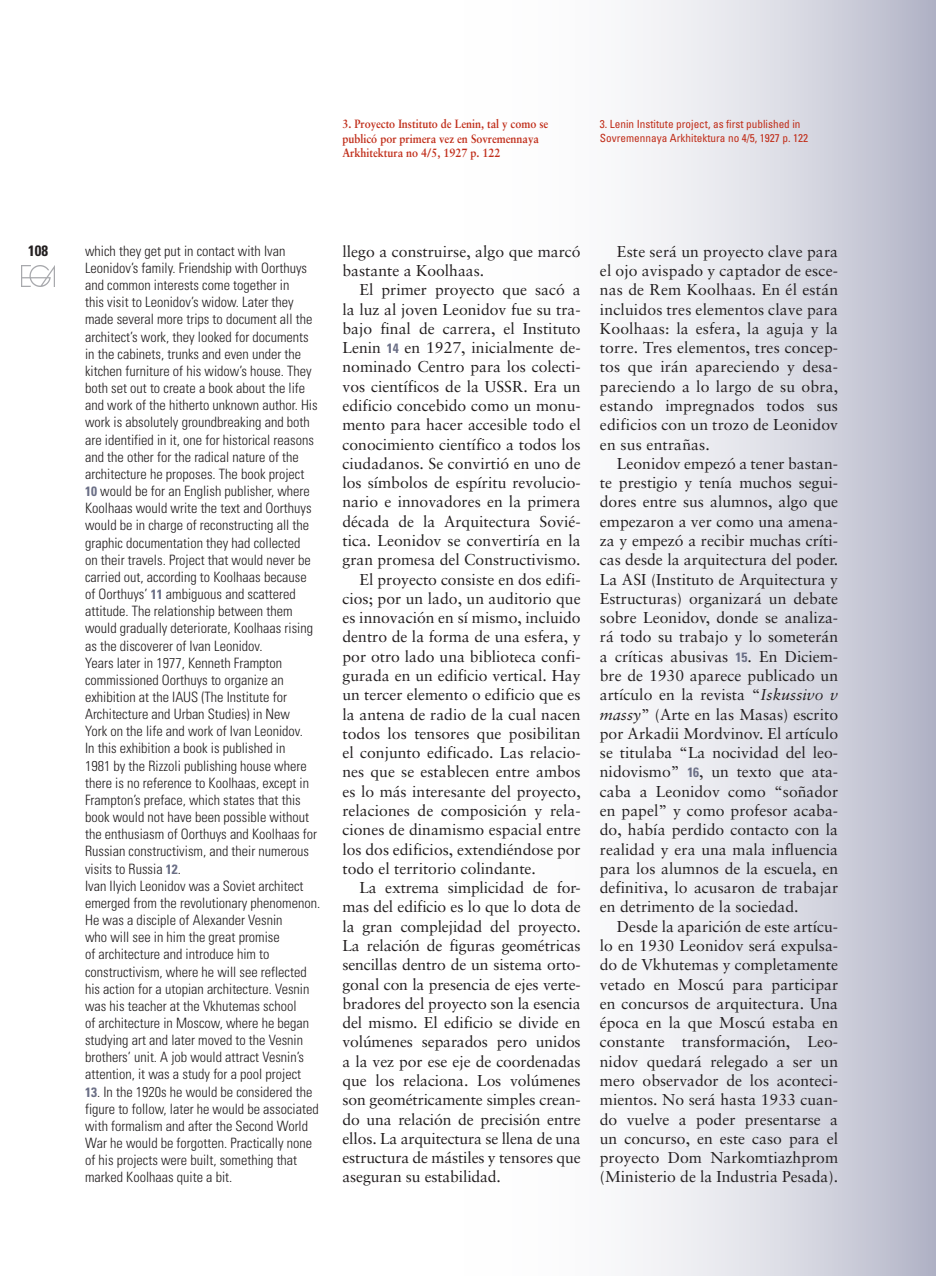
<style>
.page{position:relative;width:936px;height:1276px;background:#fff}
.page>*{position:absolute;margin:0;border:0;box-sizing:border-box;transform-origin:0 0}
.p3{font:15.75px/19.4px "Sabon";color:#231f20;text-align:justify}
.t1{font:700 condensed 15px "Univers";color:#231f20}
.p3-2{font:300 condensed 14.25px/17.1px "Univers";color:#231f20}
.t2{font:700 12px/14.2px "Sabon";color:#c02d19;scale:.9 1}
.SUBTITULO_INGLES{font:condensed 11.25px/14.2px "Univers";color:#c02d19}
.s1{font-weight:700;font-size:13.5px;color:#6b6f86}
.s2{font-family:"Univers";font-weight:700;font-stretch:condensed;font-size:13.5px;color:#6b6f86}
.s3{font-style:italic}
</style>
<div class="page">
<img style="left:22px;top:265px;width:33px;height:21px">
<svg style="left:643px;top:0;width:292px;height:1276px"></svg>
<p class="t1" style="left:28px;top:242px;width:21px">108</p>
<p class="t2" style="left:342px;top:117px;width:230px">3. Proyecto Instituto de Lenin, tal y como se publicó por primera vez en Sovremennaya<br>Arkhitektura no 4/5, 1927 p. 122</p>
<p class="SUBTITULO_INGLES" style="left:600px;top:117px;width:210px">3. Lenin Institute project, as first published in<br>Sovremennaya Arkhitektura no 4/5, 1927 p. 122</p>
<p class="p3-2" style="left:85px;top:242px;width:234px">which they get put in contact with Ivan Leonidov’s family. Friendship with Oorthuys and common interests come together in<br>this visit to Leonidov’s widow. Later they made several more trips to document all the architect’s work, they looked for documents in the cabinets, trunks and even under the kitchen furniture of his widow’s house. They both set out to create a book about the life and work of the hitherto unknown author. His work is absolutely groundbreaking and both are identified in it, one for historical reasons and the other for the radical nature of the architecture he proposes. The book project <span class="s1">10</span> would be for an English publisher, where Koolhaas would write the text and Oorthuys would be in charge of reconstructing all the graphic documentation they had collected<br>on their travels. Project that would never be carried out, according to Koolhaas because of Oorthuys’ <span class="s1">11</span> ambiguous and scattered attitude. The relationship between them would gradually deteriorate, Koolhaas rising as the discoverer of Ivan Leonidov.</p>
<p class="p3-2" style="left:85px;top:654px;width:233px">Years later in 1977, Kenneth Frampton commissioned Oorthuys to organize an exhibition at the IAUS (The Institute for Architecture and Urban Studies) in New<br>York on the life and work of Ivan Leonidov.<br>In this exhibition a book is published in<br>1981 by the Rizzoli publishing house where there is no reference to Koolhaas, except in Frampton’s preface, which states that this book would not have been possible without the enthusiasm of Oorthuys and Koolhaas for Russian constructivism, and their numerous visits to Russia <span class="s1">12</span>.</p>
<p class="p3-2" style="left:85px;top:877px;width:236px">Ivan Ilyich Leonidov was a Soviet architect emerged from the revolutionary phenomenon.<br>He was a disciple of Alexander Vesnin<br>who will see in him the great promise<br>of architecture and introduce him to constructivism, where he will see reflected his action for a utopian architecture. Vesnin was his teacher at the Vkhutemas school<br>of architecture in Moscow, where he began studying art and later moved to the Vesnin brothers’ unit. A job would attract Vesnin’s attention, it was a study for a pool project</p>
<p class="p3-2" style="left:85px;top:1083px;width:235px"><span class="s1">13</span>. In the 1920s he would be considered the figure to follow, later he would be associated with formalism and after the Second World War he would be forgotten. Practically none of his projects were built, something that marked Koolhaas quite a bit.</p>
<p class="p3" style="left:342px;top:241px;width:240px">llego a construirse, algo que marcó bastante a Koolhaas.</p>
<p class="p3" style="left:342px;top:280px;width:240px;text-indent:17px">El primer proyecto que sacó a la luz al joven Leonidov fue su tra&shy;bajo final de carrera, el Instituto Lenin <span class="s2">14</span> en 1927, inicialmente de&shy;nominado Centro para los colecti&shy;vos científicos de la USSR. Era un edificio concebido como un monu&shy;mento para hacer accesible todo el conocimiento científico a todos los ciudadanos. Se convirtió en uno de los símbolos de espíritu revolucio&shy;nario e innovadores en la primera década de la Arquitectura Sovié&shy;tica. Leonidov se convertiría en la gran promesa del Constructivismo.</p>
<p class="p3" style="left:342px;top:569px;width:240px;text-indent:17px">El proyecto consiste en dos edifi&shy;cios; por un lado, un auditorio que es innovación en sí mismo, incluido dentro de la forma de una esfera, y por otro lado una biblioteca confi&shy;gurada en un edificio vertical. Hay un tercer elemento o edificio que es la antena de radio de la cual nacen todos los tensores que posibilitan el conjunto edificado. Las relacio&shy;nes que se establecen entre ambos es lo más interesante del proyecto, relaciones de composición y rela&shy;ciones de dinamismo espacial entre los dos edificios, extendiéndose por todo el territorio colindante.</p>
<p class="p3" style="left:342px;top:878px;width:240px;text-indent:17px">La extrema simplicidad de for&shy;mas del edificio es lo que lo dota de la gran complejidad del proyecto.<br>La relación de figuras geométricas sencillas dentro de un sistema orto&shy;gonal con la presencia de ejes verte&shy;bradores del proyecto son la esencia del mismo. El edificio se divide en volúmenes separados pero unidos a la vez por ese eje de coordenadas que los relaciona. Los volúmenes son geométricamente simples crean&shy;do una relación de precisión entre ellos. La arquitectura se llena de una estructura de mástiles y tensores que aseguran su estabilidad.</p>
<p class="p3" style="left:600px;top:241px;width:240px;text-indent:17px">Este será un proyecto clave para el ojo avispado y captador de esce&shy;nas de Rem Koolhaas. En él están incluidos tres elementos clave para Koolhaas: la esfera, la aguja y la torre. Tres elementos, tres concep&shy;tos que irán apareciendo y desa&shy;pareciendo a lo largo de su obra, estando impregnados todos sus edificios con un trozo de Leonidov en sus entrañas.</p>
<p class="p3" style="left:600px;top:453px;width:240px;text-indent:17px">Leonidov empezó a tener bastan&shy;te prestigio y tenía muchos segui&shy;dores entre sus alumnos, algo que empezaron a ver como una amena&shy;za y empezó a recibir muchas críti&shy;cas desde la arquitectura del poder.<br>La ASI (Instituto de Arquitectura y Estructuras) organizará un debate sobre Leonidov, donde se analiza&shy;rá todo su trabajo y lo someterán a críticas abusivas <span class="s2">15</span>. En Diciem&shy;bre de 1930 aparece publicado un artículo en la revista “<span class="s3">Iskussivo v massy</span>” (Arte en las Masas) escrito por Arkadii Mordvinov. El artículo se titulaba “La nocividad del leo&shy;nidovismo” <span class="s2">16</span>, un texto que ata&shy;caba a Leonidov como “soñador en papel” y como profesor acaba&shy;do, había perdido contacto con la realidad y era una mala influencia para los alumnos de la escuela, en definitiva, lo acusaron de trabajar en detrimento de la sociedad.</p>
<p class="p3" style="left:600px;top:916px;width:240px;text-indent:17px">Desde la aparición de este artícu&shy;lo en 1930 Leonidov será expulsa&shy;do de Vkhutemas y completamente vetado en Moscú para participar en concursos de arquitectura. Una época en la que Moscú estaba en constante transformación, Leo&shy;nidov quedará relegado a ser un mero observador de los aconteci&shy;mientos. No será hasta 1933 cuan&shy;do vuelve a poder presentarse a un concurso, en este caso para el proyecto Dom Narkomtiazhprom (Ministerio de la Industria Pesada).</p>
</div>
